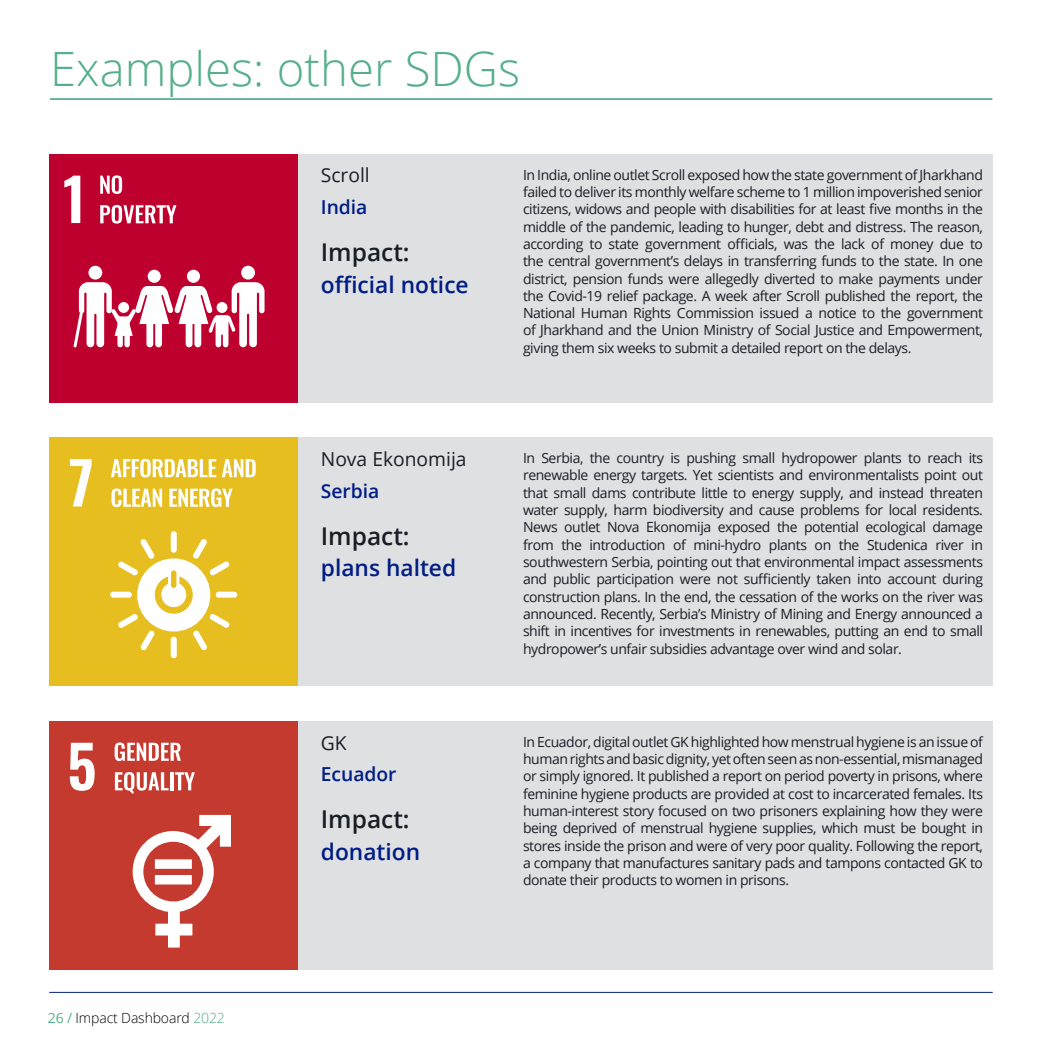
<style>
.page{position:relative;width:1042px;height:1042px;background:#fff}
.page>*{position:absolute;margin:0;border:0;box-sizing:border-box;transform-origin:0 0}
.t1{font:300 47.25px "Open Sans";color:#54af8a}
.t2{font:600 24.5px "Open Sans";color:#191e26}
.t3{font:600 22.75px "Open Sans";color:#001d85}
.t4{font:19.25px "Open Sans";color:#191e26}
.t5{font:600 19.25px "Open Sans";color:#001d85}
.t6{font:14px/17.3px "Open Sans";letter-spacing:-.03em;color:#191e26;text-align:justify}
.t7{font:300 14px "Open Sans";letter-spacing:-.01em;color:#000}
.s1{font-weight:400;color:#54af8a}
.s2{color:#54af8a}
</style>
<div class="page">
<hr style="left:50px;top:992px;width:942px;height:1px;background:#001d85">
<div style="left:50px;top:154px;width:943px;height:248px;background:#dfe0e1"></div>
<div style="left:50px;top:721px;width:943px;height:248px;background:#dfe0e1"></div>
<div style="left:50px;top:437px;width:943px;height:249px;background:#dfe0e1"></div>
<div style="left:50px;top:154px;width:248px;height:248px;background:#bd002e"></div>
<svg style="left:64px;top:176px;width:16px;height:47px"></svg>
<svg style="left:100px;top:175px;width:22px;height:19px"></svg>
<svg style="left:100px;top:205px;width:76px;height:19px"></svg>
<div style="left:241px;top:266px;width:14px;height:13px;background:#fff;border-radius:50%"></div>
<div style="left:187px;top:270px;width:13px;height:13px;background:#fff;border-radius:50%"></div>
<div style="left:148px;top:270px;width:13px;height:13px;background:#fff;border-radius:50%"></div>
<div style="left:88px;top:266px;width:14px;height:13px;background:#fff;border-radius:50%"></div>
<svg style="left:73px;top:282px;width:191px;height:65px"></svg>
<div style="left:50px;top:721px;width:248px;height:248px;background:#c43a2e"></div>
<svg style="left:70px;top:743px;width:25px;height:48px"></svg>
<svg style="left:115px;top:742px;width:66px;height:19px"></svg>
<svg style="left:115px;top:772px;width:54px;height:22px"></svg>
<hr style="left:170px;top:772px;width:3px;height:18px;background:#fff">
<svg style="left:175px;top:772px;width:20px;height:18px"></svg>
<svg style="left:133px;top:815px;width:98px;height:132px"></svg>
<div style="left:155px;top:859px;width:37px;height:10px;background:#fff"></div>
<div style="left:155px;top:875px;width:37px;height:9px;background:#fff"></div>
<div style="left:50px;top:437px;width:248px;height:249px;background:#e6be1f"></div>
<svg style="left:70px;top:459px;width:22px;height:47px"></svg>
<svg style="left:111px;top:459px;width:105px;height:18px"></svg>
<svg style="left:222px;top:459px;width:34px;height:18px"></svg>
<svg style="left:111px;top:488px;width:51px;height:19px"></svg>
<svg style="left:169px;top:488px;width:64px;height:19px"></svg>
<div style="left:110px;top:592px;width:22px;height:6px;background:#fff;border-radius:3px"></div>
<div style="left:216px;top:592px;width:21px;height:6px;background:#fff;border-radius:3px"></div>
<div style="left:171px;top:636px;width:6px;height:22px;background:#fff;border-radius:3px"></div>
<div style="left:171px;top:531px;width:6px;height:22px;background:#fff;border-radius:3px"></div>
<svg style="left:118px;top:539px;width:112px;height:112px"></svg>
<hr style="left:50px;top:98px;width:942px;height:2px;background:#54af8a">
<h1 class="t1" style="left:50px;top:36px;width:471px">Examples: other SDGs</h1>
<p class="t7" style="left:48px;top:1008px;width:178px"><span class="s1">26 /</span> Impact Dashboard <span class="s2">2022</span></p>
<h3 class="t4" style="left:321px;top:162px;width:50px">Scroll</h3>
<h3 class="t5" style="left:321px;top:194px;width:48px">India</h3>
<h2 class="t2" style="left:321px;top:235px;width:90px">Impact:</h2>
<h3 class="t3" style="left:321px;top:269px;width:149px">official notice</h3>
<h3 class="t4" style="left:321px;top:446px;width:147px">Nova Ekonomija</h3>
<h3 class="t5" style="left:321px;top:477px;width:60px">Serbia</h3>
<h2 class="t2" style="left:321px;top:519px;width:90px">Impact:</h2>
<h3 class="t3" style="left:321px;top:552px;width:137px">plans halted</h3>
<h3 class="t4" style="left:321px;top:729px;width:27px">GK</h3>
<h3 class="t5" style="left:321px;top:761px;width:77px">Ecuador</h3>
<h2 class="t2" style="left:321px;top:802px;width:90px">Impact:</h2>
<h3 class="t3" style="left:321px;top:836px;width:101px">donation</h3>
<p class="t6" style="left:523px;top:165px;width:461px">In India, online outlet Scroll exposed how the state government of Jharkhand failed to deliver its monthly welfare scheme to 1 million impoverished senior citizens, widows and people with disabilities for at least five months in the middle of the pandemic, leading to hunger, debt and distress. The reason, according to state government officials, was the lack of money due to the central government’s delays in transferring funds to the state. In one district, pension funds were allegedly diverted to make payments under the Covid-19 relief package. A week after Scroll published the report, the National Human Rights Commission issued a notice to the government of Jharkhand and the Union Ministry of Social Justice and Empowerment, giving them six weeks to submit a detailed report on the delays.</p>
<p class="t6" style="left:523px;top:449px;width:461px">In Serbia, the country is pushing small hydropower plants to reach its renewable energy targets. Yet scientists and environmentalists point out that small dams contribute little to energy supply, and instead threaten water supply, harm biodiversity and cause problems for local residents.<br>News outlet Nova Ekonomija exposed the potential ecological damage from the introduction of mini-hydro plants on the Studenica river in southwestern Serbia, pointing out that environmental impact assessments and public participation were not sufficiently taken into account during construction plans. In the end, the cessation of the works on the river was announced. Recently, Serbia’s Ministry of Mining and Energy announced a shift in incentives for investments in renewables, putting an end to small hydropower’s unfair subsidies advantage over wind and solar.</p>
<p class="t6" style="left:523px;top:732px;width:461px">In Ecuador, digital outlet GK highlighted how menstrual hygiene is an issue of human rights and basic dignity, yet often seen as non-essential, mismanaged or simply ignored. It published a report on period poverty in prisons, where feminine hygiene products are provided at cost to incarcerated females. Its human-interest story focused on two prisoners explaining how they were being deprived of menstrual hygiene supplies, which must be bought in stores inside the prison and were of very poor quality. Following the report, a company that manufactures sanitary pads and tampons contacted GK to donate their products to women in prisons.</p>
</div>
